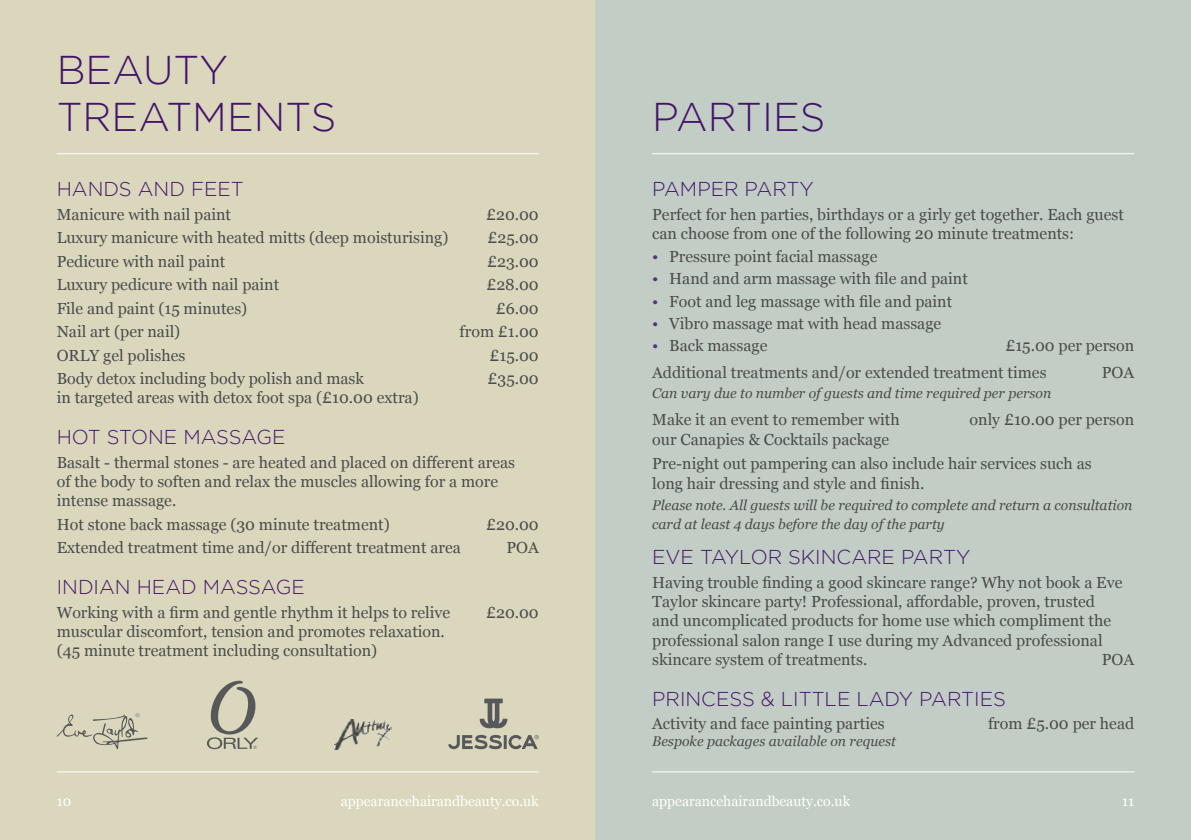
<style>
.page{position:relative;width:1191px;height:840px;background:#fff}
.page>*{position:absolute;margin:0;border:0;box-sizing:border-box;transform-origin:0 0}
.t1{font:300 40px/46px "Gotham";color:#44146b}
.t2{font:300 20px "Gotham";color:#44146b}
.t3{font:16px/19.2px "Georgia";color:#4b4c4d}
.t4{font:italic 14px/19.2px "Georgia";color:#4b4c4d}
.t5{font:14px "Georgia";color:#fff}
.s1{color:#573379}
</style>
<div class="page">
<div style="left:0;top:0;width:595px;height:839px;background:#dad7bd"></div>
<div style="left:595px;top:0;width:596px;height:839px;background:#c2cdc5"></div>
<hr style="left:652px;top:771px;width:482px;height:1px;background:#fff">
<hr style="left:652px;top:153px;width:482px;height:1px;background:#fff">
<hr style="left:57px;top:153px;width:482px;height:1px;background:#fff">
<hr style="left:57px;top:771px;width:482px;height:1px;background:#fff">
<svg style="left:57px;top:713px;width:90px;height:35px"></svg>
<svg style="left:207px;top:680px;width:51px;height:68px"></svg>
<svg style="left:479px;top:698px;width:28px;height:30px"></svg>
<svg style="left:448px;top:735px;width:91px;height:13px"></svg>
<img style="left:334px;top:719px;width:57px;height:29px">
<p class="t1" style="left:57px;top:47px;width:281px">BEAUTY<br>TREATMENTS</p>
<p class="t2" style="left:57px;top:178px;width:189px">HANDS AND FEET</p>
<p class="t3" style="left:57px;top:204px;width:176px">Manicure with nail paint</p>
<p class="t3" style="left:486px;top:204px;width:54px">£20.00</p>
<p class="t3" style="left:57px;top:227px;width:393px">Luxury manicure with heated mitts (deep moisturising)</p>
<p class="t3" style="left:487px;top:227px;width:53px">£25.00</p>
<p class="t3" style="left:57px;top:251px;width:170px">Pedicure with nail paint</p>
<p class="t3" style="left:487px;top:251px;width:53px">£23.00</p>
<p class="t3" style="left:57px;top:274px;width:224px">Luxury pedicure with nail paint</p>
<p class="t3" style="left:486px;top:274px;width:54px">£28.00</p>
<p class="t3" style="left:57px;top:298px;width:192px">File and paint (15 minutes)</p>
<p class="t3" style="left:496px;top:298px;width:44px">£6.00</p>
<p class="t3" style="left:57px;top:321px;width:125px">Nail art (per nail)</p>
<p class="t3" style="left:459px;top:321px;width:81px">from £1.00</p>
<p class="t3" style="left:57px;top:344px;width:130px">ORLY gel polishes</p>
<p class="t3" style="left:489px;top:344px;width:51px">£15.00</p>
<p class="t3" style="left:57px;top:368px;width:309px">Body detox including body polish and mask</p>
<p class="t3" style="left:487px;top:368px;width:53px">£35.00</p>
<p class="t3" style="left:57px;top:387px;width:363px">in targeted areas with detox foot spa (£10.00 extra)</p>
<p class="t2" style="left:57px;top:426px;width:230px">HOT STONE MASSAGE</p>
<p class="t3" style="left:57px;top:452px;width:460px">Basalt - thermal stones - are heated and placed on different areas of the body to soften and relax the muscles allowing for a more intense massage.</p>
<p class="t3" style="left:57px;top:513px;width:334px">Hot stone back massage (30 minute treatment)</p>
<p class="t3" style="left:486px;top:513px;width:54px">£20.00</p>
<p class="t3" style="left:57px;top:537px;width:405px">Extended treatment time and/or different treatment area</p>
<p class="t3" style="left:506px;top:537px;width:34px">POA</p>
<p class="t2" style="left:57px;top:576px;width:250px">INDIAN HEAD MASSAGE</p>
<p class="t3" style="left:57px;top:601px;width:395px">Working with a firm and gentle rhythm it helps to relive</p>
<p class="t3" style="left:486px;top:601px;width:54px">£20.00</p>
<p class="t3" style="left:57px;top:620px;width:390px">muscular discomfort, tension and promotes relaxation. (45 minute treatment including consultation)</p>
<p class="t5" style="left:57px;top:790px;width:16px">10</p>
<p class="t5" style="left:341px;top:790px;width:199px">appearancehairandbeauty.co.uk</p>
<p class="t1" style="left:652px;top:93px;width:175px">PARTIES</p>
<p class="t2" style="left:652px;top:178px;width:163px">PAMPER PARTY</p>
<p class="t3" style="left:652px;top:204px;width:473px">Perfect for hen parties, birthdays or a girly get together. Each guest can choose from one of the following 20 minute treatments:</p>
<p class="t3" style="left:652px;top:246px;width:227px"><span class="s1">•</span> Pressure point facial massage</p>
<p class="t3" style="left:652px;top:268px;width:317px"><span class="s1">•</span> Hand and arm massage with file and paint</p>
<p class="t3" style="left:652px;top:290px;width:301px"><span class="s1">•</span> Foot and leg massage with file and paint</p>
<p class="t3" style="left:652px;top:312px;width:290px"><span class="s1">•</span> Vibro massage mat with head massage</p>
<p class="t3" style="left:652px;top:334px;width:117px"><span class="s1">•</span> Back massage</p>
<p class="t3" style="left:1005px;top:334px;width:130px">£15.00 per person</p>
<p class="t3" style="left:652px;top:362px;width:396px">Additional treatments and/or extended treatment times</p>
<p class="t3" style="left:1101px;top:362px;width:34px">POA</p>
<p class="t4" style="left:652px;top:382px;width:401px">Can vary due to number of guests and time required per person</p>
<p class="t3" style="left:652px;top:409px;width:249px">Make it an event to remember with</p>
<p class="t3" style="left:969px;top:409px;width:166px">only £10.00 per person</p>
<p class="t3" style="left:652px;top:428px;width:238px">our Canapies &amp; Cocktails package</p>
<p class="t3" style="left:652px;top:453px;width:441px">Pre-night out pampering can also include hair services such as long hair dressing and style and finish.</p>
<p class="t4" style="left:652px;top:494px;width:482px">Please note. All guests will be required to complete and return a consultation card at least 4 days before the day of the party</p>
<p class="t2" style="left:652px;top:546px;width:320px">EVE TAYLOR SKINCARE PARTY</p>
<p class="t3" style="left:652px;top:571px;width:472px">Having trouble finding a good skincare range? Why not book a Eve Taylor skincare party! Professional, affordable, proven, trusted and uncomplicated products for home use which compliment the professional salon range I use during my Advanced professional skincare system of treatments.</p>
<p class="t3" style="left:1101px;top:648px;width:34px">POA</p>
<p class="t2" style="left:652px;top:687px;width:355px">PRINCESS &amp; LITTLE LADY PARTIES</p>
<p class="t3" style="left:652px;top:713px;width:234px">Activity and face painting parties</p>
<p class="t3" style="left:988px;top:713px;width:148px">from £5.00 per head</p>
<p class="t4" style="left:652px;top:730px;width:245px">Bespoke packages available on request</p>
<p class="t5" style="left:652px;top:790px;width:199px">appearancehairandbeauty.co.uk</p>
<p class="t5" style="left:1122px;top:790px;width:14px">11</p>
</div>
